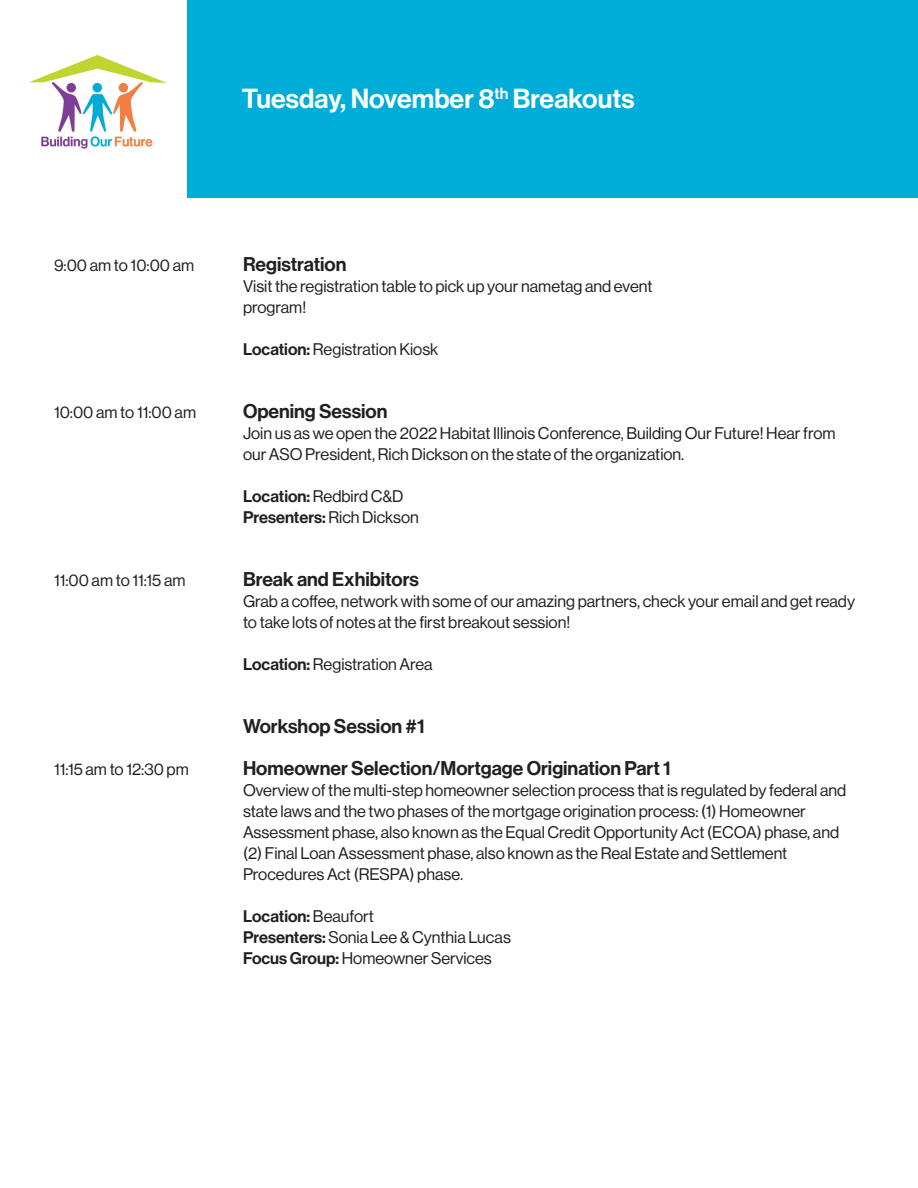
<style>
.page{position:relative;width:918px;height:1188px;background:#fff}
.page>*{position:absolute;margin:0;border:0;box-sizing:border-box;transform-origin:0 0}
.t1{font:27px "N Haas Grotesk DS Pro 65 Md";color:#fff}
.t2{font:19.5px "N Haas Grotesk DS Pro 65 Md";color:#231f20}
.t3{font:16.5px/21px "N Haas Grotesk DS Pro 55 Rg";color:#231f20}
.t4{font:16.5px "N Haas Grotesk DS Pro 65 Md";color:#231f20}
.s1{font-family:"N Haas Grotesk DS Pro 65 Md"}
.s2{font-family:"N Haas Grotesk DS Pro 55 Rg"}
</style>
<div class="page">
<div style="left:188px;top:0;width:730px;height:198px;background:#00add8"></div>
<img style="left:29px;top:54px;width:138px;height:95px">
<p class="t1" style="left:242px;top:83px;width:394px">Tuesday, November 8<sup>th</sup> Breakouts</p>
<p class="t3" style="left:54px;top:254px;width:142px">9:00 am to 10:00 am</p>
<p class="t2" style="left:243px;top:252px;width:105px">Registration</p>
<p class="t3" style="left:243px;top:275px;width:411px">Visit the registration table to pick up your nametag and event</p>
<p class="t3" style="left:243px;top:296px;width:65px">program!</p>
<p class="t3" style="left:243px;top:338px;width:197px"><span class="s1">Location:</span> Registration Kiosk</p>
<p class="t3" style="left:54px;top:401px;width:144px">10:00 am to 11:00 am</p>
<p class="t2" style="left:243px;top:399px;width:146px">Opening Session</p>
<p class="t3" style="left:243px;top:422px;width:594px">Join us as we open the 2022 Habitat Illinois Conference, Building Our Future! Hear from</p>
<p class="t3" style="left:243px;top:443px;width:443px">our ASO President, Rich Dickson on the state of the organization.</p>
<p class="t3" style="left:243px;top:485px;width:162px"><span class="s1">Location:</span> Redbird C&amp;D</p>
<p class="t4" style="left:243px;top:507px;width:177px">Presenters: <span class="s2">Rich Dickson</span></p>
<p class="t3" style="left:54px;top:569px;width:133px">11:00 am to 11:15 am</p>
<p class="t2" style="left:243px;top:567px;width:178px">Break and Exhibitors</p>
<p class="t3" style="left:243px;top:590px;width:614px">Grab a coffee, network with some of our amazing partners, check your email and get ready to take lots of notes at the first breakout session!</p>
<p class="t3" style="left:243px;top:653px;width:191px"><span class="s1">Location:</span> Registration Area</p>
<p class="t2" style="left:243px;top:714px;width:183px">Workshop Session #1</p>
<p class="t3" style="left:54px;top:758px;width:136px">11:15 am to 12:30 pm</p>
<p class="t2" style="left:243px;top:756px;width:429px">Homeowner Selection/Mortgage Origination Part 1</p>
<p class="t3" style="left:243px;top:779px;width:605px">Overview of the multi-step homeowner selection process that is regulated by federal and</p>
<p class="t3" style="left:243px;top:800px;width:564px">state laws and the two phases of the mortgage origination process: (1) Homeowner</p>
<p class="t3" style="left:243px;top:821px;width:598px">Assessment phase, also known as the Equal Credit Opportunity Act (ECOA) phase, and</p>
<p class="t3" style="left:243px;top:842px;width:546px">(2) Final Loan Assessment phase, also known as the Real Estate and Settlement</p>
<p class="t3" style="left:243px;top:863px;width:222px">Procedures Act (RESPA) phase.</p>
<p class="t4" style="left:243px;top:906px;width:132px">Location: <span class="s2">Beaufort</span></p>
<p class="t3" style="left:243px;top:926px;width:269px"><span class="s1">Presenters:</span> Sonia Lee &amp; Cynthia Lucas</p>
<p class="t3" style="left:243px;top:947px;width:250px"><span class="s1">Focus Group:</span> Homeowner Services</p>
</div>
